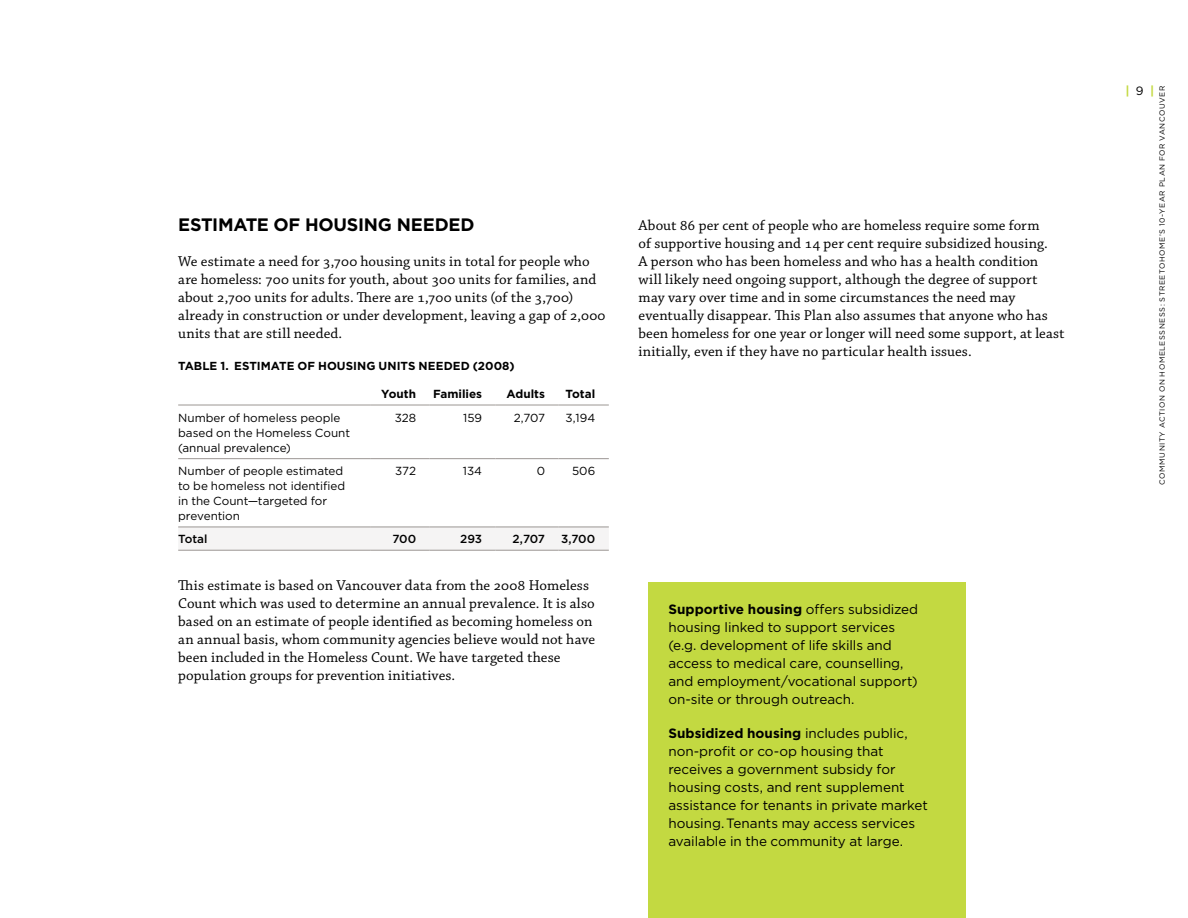
<style>
.page{position:relative;width:1188px;height:918px;background:#fff}
.page>*{position:absolute;margin:0;border:0;box-sizing:border-box;transform-origin:0 0}
.t1{font:700 18px "Gotham";letter-spacing:-.015em;color:#000}
.t2{font:15px/18px "Chaparral Pro";letter-spacing:.005em;color:#000}
.t3{font:13.5px/18px "Gotham";letter-spacing:-.005em;color:#000}
.t4{font:700 12px "Gotham";color:#c3d941}
.t5{font:11.7px/15px "Gotham";color:#000}
.t6{font:700 11.7px "Gotham";letter-spacing:.005em;color:#000}
.t7{font:500 11.7px "Gotham";letter-spacing:-.015em;color:#000}
.t8{font:7.5px "Gotham";letter-spacing:.075em;color:#000}
.s1{font-weight:700}
.s2{font-weight:400;color:#000}
</style>
<div class="page">
<div style="left:178px;top:528px;width:431px;height:22px;background:#f5f4f4"></div>
<hr style="left:178px;top:405px;width:193px;height:1px;background:#9b9693">
<hr style="left:371px;top:405px;width:59px;height:1px;background:#9b9693">
<hr style="left:430px;top:405px;width:66px;height:1px;background:#9b9693">
<hr style="left:496px;top:405px;width:63px;height:1px;background:#9b9693">
<hr style="left:559px;top:405px;width:50px;height:1px;background:#9b9693">
<hr style="left:178px;top:458px;width:193px;height:1px;background:#9b9693">
<hr style="left:371px;top:458px;width:59px;height:1px;background:#9b9693">
<hr style="left:430px;top:458px;width:66px;height:1px;background:#9b9693">
<hr style="left:496px;top:458px;width:63px;height:1px;background:#9b9693">
<hr style="left:559px;top:458px;width:50px;height:1px;background:#9b9693">
<hr style="left:178px;top:527px;width:193px;height:1px;background:#9b9693">
<hr style="left:371px;top:527px;width:59px;height:1px;background:#9b9693">
<hr style="left:430px;top:527px;width:66px;height:1px;background:#9b9693">
<hr style="left:496px;top:527px;width:63px;height:1px;background:#9b9693">
<hr style="left:559px;top:527px;width:50px;height:1px;background:#9b9693">
<hr style="left:178px;top:550px;width:193px;height:1px;background:#9b9693">
<hr style="left:371px;top:550px;width:59px;height:1px;background:#9b9693">
<hr style="left:430px;top:550px;width:66px;height:1px;background:#9b9693">
<hr style="left:496px;top:550px;width:63px;height:1px;background:#9b9693">
<hr style="left:559px;top:550px;width:50px;height:1px;background:#9b9693">
<div style="left:648px;top:582px;width:317px;height:336px;background:#c3d941"></div>
<p class="t1" style="left:178px;top:214px;width:298px">ESTIMATE OF HOUSING N EEDED</p>
<p class="t2" style="left:178px;top:253px;width:429px">We estimate a need for 3,700 housing units in total for people who are homeless: 700 units for youth, about 300 units for families, and about 2,700 units for adults. There are 1,700 units (of the 3,700) already in construction or under development, leaving a gap of 2,000 units that are still needed.</p>
<p class="t6" style="left:178px;top:359px;width:9px">TAB</p>
<p class="t6" style="left:203px;top:359px;width:314px">LE 1. ESTIMATE OF HOUSING UNITS NEEDED (2008)</p>
<p class="t6" style="left:381px;top:387px;width:36px">YOUTH</p>
<p class="t6" style="left:433px;top:387px;width:51px">FAMILIES</p>
<p class="t6" style="left:506px;top:387px;width:40px">ADULTS</p>
<p class="t6" style="left:566px;top:387px;width:31px">TOTAL</p>
<p class="t5" style="left:178px;top:410px;width:173px">N umber of homeless people based on the Homeless Count (annual prevalence)</p>
<p class="t5" style="left:395px;top:410px;width:23px">328</p>
<p class="t5" style="left:463px;top:410px;width:20px">159</p>
<p class="t5" style="left:514px;top:410px;width:33px">2,707</p>
<p class="t5" style="left:566px;top:410px;width:31px">3,194</p>
<p class="t5" style="left:178px;top:463px;width:169px">N umber of people estimated to be homeless not identified in the Count—targeted for prevention</p>
<p class="t5" style="left:395px;top:463px;width:23px">372</p>
<p class="t5" style="left:463px;top:463px;width:21px">134</p>
<p class="t5" style="left:537px;top:463px;width:10px">0</p>
<p class="t5" style="left:572px;top:463px;width:25px">506</p>
<p class="t7" style="left:178px;top:533px;width:31px">Total</p>
<p class="t7" style="left:392px;top:533px;width:25px">700</p>
<p class="t7" style="left:460px;top:533px;width:23px">293</p>
<p class="t7" style="left:513px;top:533px;width:34px">2,707</p>
<p class="t7" style="left:561px;top:533px;width:36px">3,700</p>
<p class="t2" style="left:178px;top:577px;width:419px">This estimate is based on Vancouver data from the 2008 Homeless Count which was used to determine an annual prevalence. It is also based on an estimate of people identified as becoming homeless on an annual basis, whom community agencies believe would not have been included in the Homeless Count. We have targeted these population groups for prevention initiatives.</p>
<p class="t2" style="left:639px;top:217px;width:428px">About 86 per cent of people who are homeless require some form<br>of supportive housing and 14 per cent require subsidized housing.<br>A person who has been homeless and who has a health condition will likely need ongoing support, although the degree of support may vary over time and in some circumstances the need may eventually disappear. This Plan also assumes that anyone who has been homeless for one year or longer will need some support, at least initially, even if they have no particular health issues.</p>
<p class="t3" style="left:668px;top:600px;width:251px"><span class="s1">SUPPORTIVE HOUSING</span> offers subsidized housing linked to support services (e.g. development of life skills and access to medical care, counselling, and employment/vocational support) on-site or through outreach.</p>
<p class="t3" style="left:668px;top:724px;width:261px"><span class="s1">SUBSIDIZED HOUSING</span> includes public, non-profit or co-op housing that receives a government subsidy for housing costs, and rent supplement assistance for tenants in private market housing.Tenants may access services available in the community at large.</p>
<p class="t4" style="left:1125px;top:84px;width:30px">|<span class="s2">9</span>|</p>
<p class="t8" style="left:1158px;top:182px;width:85px;rotate:-90deg">lan forvanco uver</p>
<p class="t8" style="left:1158px;top:236px;width:34px;rotate:-90deg">’s 10-yearp</p>
<p class="t8" style="left:1158px;top:306px;width:16px;rotate:-90deg">: Streetohome</p>
<p class="t8" style="left:1158px;top:329px;width:12px;rotate:-90deg">ness</p>
<p class="t8" style="left:1158px;top:351px;width:10px;rotate:-90deg">less</p>
<p class="t8" style="left:1158px;top:401px;width:38px;rotate:-90deg">nonHome</p>
<p class="t8" style="left:1158px;top:458px;width:42px;rotate:-90deg">unit y Actio</p>
<p class="t8" style="left:1158px;top:485px;width:13px;rotate:-90deg">Comm</p>
</div>
